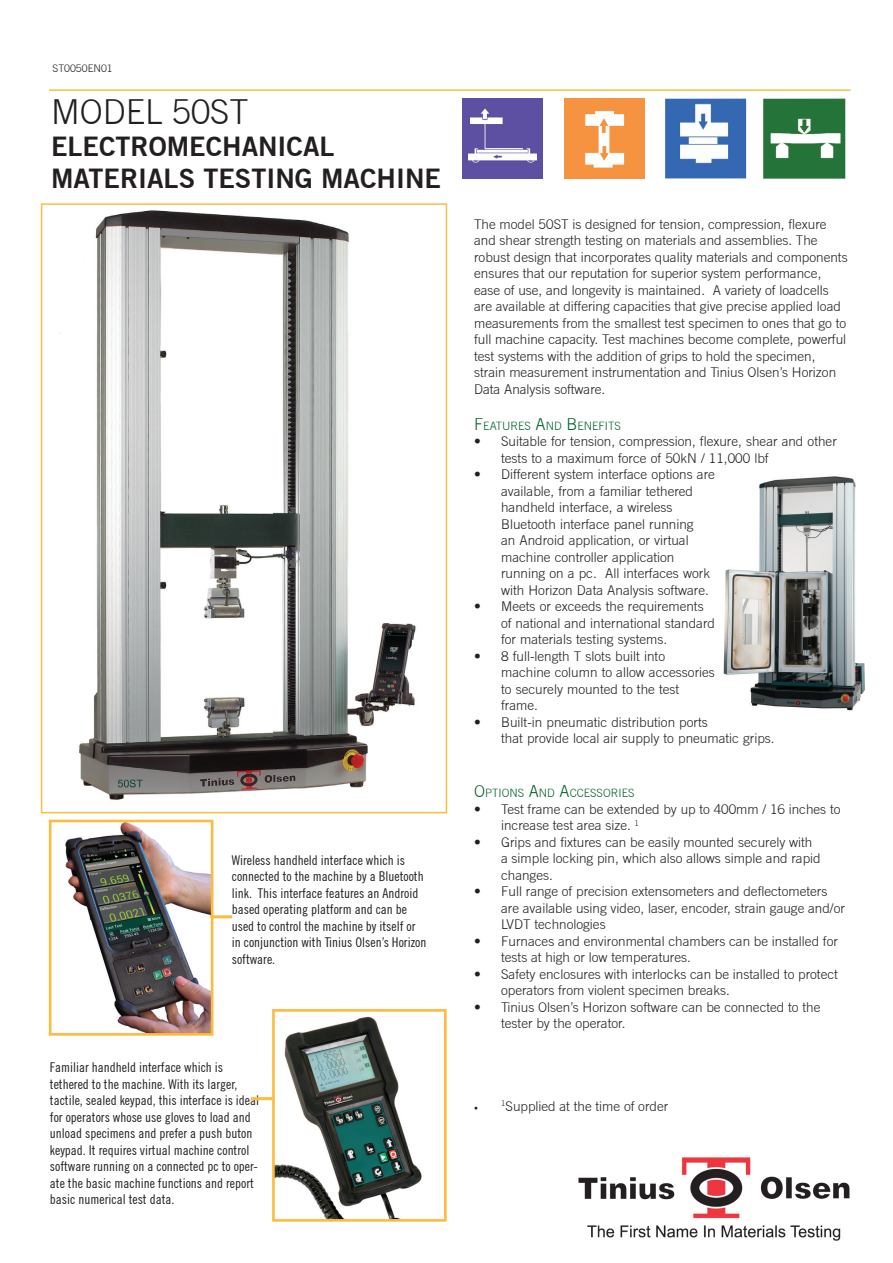
<style>
.page{position:relative;width:893px;height:1263px;background:#fff}
.page>*{position:absolute;margin:0;border:0;box-sizing:border-box;transform-origin:0 0}
.t1{font:300 34.5px "Trade Gothic";color:#231f20}
.t2{font:700 27px/32.4px "Trade Gothic No.2";color:#231f20}
.t3{font:300 13.5px/16.5px "Trade Gothic";color:#231f20}
.t4{font:condensed 13.5px/16.5px "Trade Gothic No.18";color:#231f20}
.t5{font:300 11.55px "Trade Gothic";color:#00622f}
.t6{font:300 10.5px "Trade Gothic";color:#231f20}
.t7{font:300 7.8px "Trade Gothic";color:#231f20}
.s1{font-size:16.5px}
</style>
<div class="page">
<hr style="left:49px;top:89px;width:801px;height:2px;background:#fdbb40">
<img style="left:65px;top:824px;width:144px;height:208px">
<div style="left:49px;top:820px;width:164px;height:216px;border:3px solid #fdbb40"></div>
<img style="left:578px;top:1158px;width:272px;height:82px">
<hr style="left:251px;top:1097px;width:22px;height:3px;background:#fdbb40">
<hr style="left:210px;top:915px;width:22px;height:3px;background:#fdbb40">
<img style="left:276px;top:1016px;width:146px;height:202px">
<div style="left:272px;top:1009px;width:175px;height:213px;border:3px solid #fdbb40"></div>
<img style="left:59px;top:210px;width:357px;height:590px">
<div style="left:41px;top:203px;width:406px;height:610px;border:2px solid #fdbb40"></div>
<img style="left:763px;top:99px;width:82px;height:80px">
<img style="left:564px;top:99px;width:80px;height:80px">
<img style="left:665px;top:99px;width:81px;height:79px">
<img style="left:462px;top:99px;width:80px;height:80px">
<img style="left:723px;top:476px;width:142px;height:235px">
<p class="t6" style="left:53px;top:62px;width:62px">ST0050EN01</p>
<h1 class="t1" style="left:51px;top:91px;width:199px">MODEL 50ST</h1>
<h2 class="t2" style="left:51px;top:130px;width:391px">ELECTROMECHANICAL<br>MATERIALS TESTING MACHINE</h2>
<p class="t4" style="left:232px;top:851px;width:196px">Wireless handheld interface which is connected to the machine by a Bluetooth link. This interface features an Android based operating platform and can be used to control the machine by itself or in conjunction with Tinius Olsen’s Horizon software.</p>
<p class="t4" style="left:50px;top:1059px;width:211px">Familiar handheld interface which is tethered to the machine. With its larger, tactile, sealed keypad, this interface is ideal for operators whose use gloves to load and unload specimens and prefer a push buton keypad. It requires virtual machine control software running on a connected pc to oper&shy;ate the basic machine functions and report basic numerical test data.</p>
<p class="t3" style="left:474px;top:215px;width:375px">The model 50ST is designed for tension, compression, flexure and shear strength testing on materials and assemblies. The robust design that incorporates quality materials and components ensures that our reputation for superior system performance, ease of use, and longevity is maintained. A variety of loadcells are available at differing capacities that give precise applied load measurements from the smallest test specimen to ones that go to full machine capacity. Test machines become complete, powerful test systems with the addition of grips to hold the specimen, strain measurement instrumentation and Tinius Olsen’s Horizon Data Analysis software.</p>
<p class="t5" style="left:474px;top:419px;width:148px"><span class="s1">F</span>EATURES <span class="s1">A</span>ND <span class="s1">B</span>ENEFITS</p>
<p class="t3" style="left:501px;top:433px;width:337px;text-indent:-27px">• Suitable for tension, compression, flexure, shear and other tests to a maximum force of 50kN / 11,000 lbf</p>
<p class="t3" style="left:501px;top:466px;width:215px;text-indent:-27px">• Different system interface options are available, from a familiar tethered handheld interface, a wireless Bluetooth interface panel running<br>an Android application, or virtual machine controller application running on a pc. All interfaces work with Horizon Data Analysis software.</p>
<p class="t3" style="left:501px;top:598px;width:215px;text-indent:-27px">• Meets or exceeds the requirements of national and international standard for materials testing systems.</p>
<p class="t3" style="left:501px;top:647px;width:215px;text-indent:-27px">• 8 full-length T slots built into machine column to allow accessories to securely mounted to the test frame.</p>
<p class="t3" style="left:501px;top:713px;width:275px;text-indent:-27px">• Built-in pneumatic distribution ports<br>that provide local air supply to pneumatic grips.</p>
<p class="t5" style="left:474px;top:786px;width:162px"><span class="s1">O</span>PTIONS <span class="s1">A</span>ND <span class="s1">A</span>CCESSORIES</p>
<p class="t3" style="left:501px;top:800px;width:341px;text-indent:-27px">• Test frame can be extended by up to 400mm / 16 inches to increase test area size. <sup>1</sup></p>
<p class="t3" style="left:501px;top:833px;width:321px;text-indent:-27px">• Grips and fixtures can be easily mounted securely with a simple locking pin, which also allows simple and rapid changes.</p>
<p class="t3" style="left:501px;top:883px;width:345px;text-indent:-27px">• Full range of precision extensometers and deflectometers are available using video, laser, encoder, strain gauge and/or<br>LVDT technologies</p>
<p class="t3" style="left:501px;top:932px;width:338px;text-indent:-27px">• Furnaces and environmental chambers can be installed for tests at high or low temperatures.</p>
<p class="t3" style="left:501px;top:965px;width:338px;text-indent:-27px">• Safety enclosures with interlocks can be installed to protect operators from violent specimen breaks.</p>
<p class="t3" style="left:501px;top:998px;width:321px;text-indent:-27px">• Tinius Olsen’s Horizon software can be connected to the tester by the operator.</p>
<p class="t7" style="left:474px;top:1103px;width:5px">•</p>
<p class="t3" style="left:501px;top:1097px;width:169px"><sup>1</sup>Supplied at the time of order</p>
</div>
